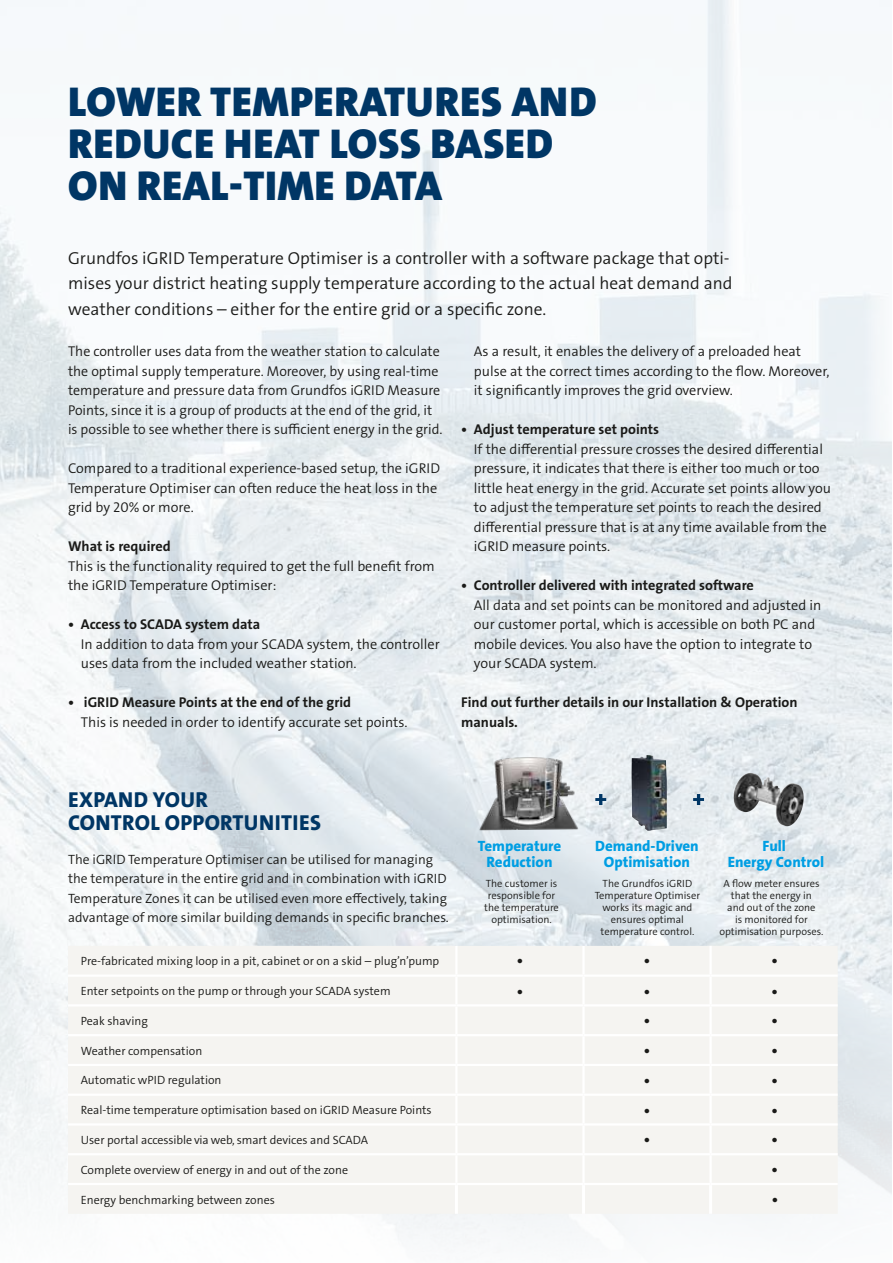
<style>
.page{position:relative;width:893px;height:1263px;background:#fff}
.page>*{position:absolute;margin:0;border:0;box-sizing:border-box;transform-origin:0 0}
.t1{font:42px/42px "Grundfos The Sans V2 OT 9 BL";letter-spacing:.015em;color:#003665}
.t2{font:21.75px/22.5px "Grundfos The Sans V2 OT 8 XB";letter-spacing:.015em;color:#003665}
.t3{font:17.4px/25.5px "Grundfos The Sans V2 OT 4 SL";color:#1a1a18}
.t4{font:15px/16.5px "Grundfos The Sans V2 OT 8 XB";color:#009ee3;text-align:center}
.t5{font:14.25px/19.5px "Grundfos The Sans V2 OT 4 SL";color:#1a1a18}
.t6{font:14.25px/19.5px "Grundfos The Sans V2 OT 7 B";color:#1a1a18}
.t7{font:13.5px/19.5px "Grundfos The Sans V2 OT 4 SL";color:#1a1a18}
.t8{font:13.5px "Grundfos The Sans V2 OT 8 XB";color:#1a1a18}
.t9{font:12px "Grundfos The Sans V2 OT 4 SL";color:#1a1a18}
.t10{font:10.5px/12px "Grundfos The Sans V2 OT 4 SL";color:#1a1a18;text-align:center}
</style>
<div class="page">
<img style="left:0;top:0;width:891px;height:907px">
<svg style="left:0;top:907px;width:892px;height:332px;fill:#f2f5f6"></svg>
<div style="left:68px;top:946px;width:770px;height:268px;background:#f5f4f1"></div>
<hr style="left:455px;top:946px;width:3px;height:28px;background:#fff">
<hr style="left:582px;top:946px;width:3px;height:28px;background:#fff">
<hr style="left:709px;top:946px;width:3px;height:28px;background:#fff">
<hr style="left:68px;top:974px;width:388px;height:3px;background:#fff">
<hr style="left:456px;top:974px;width:127px;height:3px;background:#fff">
<hr style="left:455px;top:977px;width:3px;height:27px;background:#fff">
<hr style="left:583px;top:974px;width:128px;height:3px;background:#fff">
<hr style="left:582px;top:977px;width:3px;height:27px;background:#fff">
<hr style="left:711px;top:974px;width:127px;height:3px;background:#fff">
<hr style="left:709px;top:977px;width:3px;height:27px;background:#fff">
<hr style="left:68px;top:1004px;width:388px;height:2px;background:#fff">
<hr style="left:456px;top:1004px;width:127px;height:2px;background:#fff">
<hr style="left:455px;top:1006px;width:3px;height:28px;background:#fff">
<hr style="left:583px;top:1004px;width:128px;height:2px;background:#fff">
<hr style="left:582px;top:1006px;width:3px;height:28px;background:#fff">
<hr style="left:711px;top:1004px;width:127px;height:2px;background:#fff">
<hr style="left:709px;top:1006px;width:3px;height:28px;background:#fff">
<hr style="left:68px;top:1034px;width:388px;height:2px;background:#fff">
<hr style="left:456px;top:1034px;width:127px;height:2px;background:#fff">
<hr style="left:455px;top:1036px;width:3px;height:28px;background:#fff">
<hr style="left:583px;top:1034px;width:128px;height:2px;background:#fff">
<hr style="left:582px;top:1036px;width:3px;height:28px;background:#fff">
<hr style="left:711px;top:1034px;width:127px;height:2px;background:#fff">
<hr style="left:709px;top:1036px;width:3px;height:28px;background:#fff">
<hr style="left:68px;top:1064px;width:388px;height:2px;background:#fff">
<hr style="left:456px;top:1064px;width:127px;height:2px;background:#fff">
<hr style="left:455px;top:1066px;width:3px;height:27px;background:#fff">
<hr style="left:583px;top:1064px;width:128px;height:2px;background:#fff">
<hr style="left:582px;top:1066px;width:3px;height:27px;background:#fff">
<hr style="left:711px;top:1064px;width:127px;height:2px;background:#fff">
<hr style="left:709px;top:1066px;width:3px;height:27px;background:#fff">
<hr style="left:68px;top:1093px;width:388px;height:3px;background:#fff">
<hr style="left:456px;top:1093px;width:127px;height:3px;background:#fff">
<hr style="left:455px;top:1096px;width:3px;height:27px;background:#fff">
<hr style="left:583px;top:1093px;width:128px;height:3px;background:#fff">
<hr style="left:582px;top:1096px;width:3px;height:27px;background:#fff">
<hr style="left:711px;top:1093px;width:127px;height:3px;background:#fff">
<hr style="left:709px;top:1096px;width:3px;height:27px;background:#fff">
<hr style="left:68px;top:1123px;width:388px;height:2px;background:#fff">
<hr style="left:456px;top:1123px;width:127px;height:2px;background:#fff">
<hr style="left:455px;top:1125px;width:3px;height:28px;background:#fff">
<hr style="left:583px;top:1123px;width:128px;height:2px;background:#fff">
<hr style="left:582px;top:1125px;width:3px;height:28px;background:#fff">
<hr style="left:711px;top:1123px;width:127px;height:2px;background:#fff">
<hr style="left:709px;top:1125px;width:3px;height:28px;background:#fff">
<hr style="left:68px;top:1153px;width:388px;height:2px;background:#fff">
<hr style="left:456px;top:1153px;width:127px;height:2px;background:#fff">
<hr style="left:455px;top:1155px;width:3px;height:28px;background:#fff">
<hr style="left:583px;top:1153px;width:128px;height:2px;background:#fff">
<hr style="left:582px;top:1155px;width:3px;height:28px;background:#fff">
<hr style="left:711px;top:1153px;width:127px;height:2px;background:#fff">
<hr style="left:709px;top:1155px;width:3px;height:28px;background:#fff">
<hr style="left:68px;top:1183px;width:388px;height:2px;background:#fff">
<hr style="left:456px;top:1183px;width:127px;height:2px;background:#fff">
<hr style="left:583px;top:1183px;width:128px;height:2px;background:#fff">
<hr style="left:711px;top:1183px;width:127px;height:2px;background:#fff">
<hr style="left:455px;top:1185px;width:3px;height:29px;background:#fff">
<hr style="left:582px;top:1185px;width:3px;height:29px;background:#fff">
<hr style="left:709px;top:1185px;width:3px;height:29px;background:#fff">
<img style="left:631px;top:755px;width:36px;height:76px">
<img style="left:478px;top:755px;width:104px;height:75px">
<img style="left:733px;top:773px;width:61px;height:53px">
<svg style="left:595px;top:794px;width:11px;height:11px"></svg>
<svg style="left:693px;top:794px;width:11px;height:11px"></svg>
<h1 class="t1" style="left:68px;top:81px;width:530px">LOWER TEMPERATURES AND<br>REDUCE HEAT LOSS BASED<br>ON REAL-TIME DATA</h1>
<p class="t3" style="left:68px;top:245px;width:666px">Grundfos iGRID Temperature Optimiser is a controller with a software package that opti&shy;mises your district heating supply temperature according to the actual heat demand and weather conditions – either for the entire grid or a specific zone.</p>
<p class="t5" style="left:68px;top:342px;width:376px">The controller uses data from the weather station to calculate the optimal supply temperature. Moreover, by using real-time temperature and pressure data from Grundfos iGRID Measure Points, since it is a group of products at the end of the grid, it is possible to see whether there is sufficient energy in the grid.</p>
<p class="t5" style="left:68px;top:459px;width:374px">Compared to a traditional experience-based setup, the iGRID<br>Temperature Optimiser can often reduce the heat loss in the grid by 20% or more.</p>
<p class="t6" style="left:68px;top:537px;width:104px">What is required</p>
<p class="t5" style="left:68px;top:556px;width:368px">This is the functionality required to get the full benefit from the iGRID Temperature Optimiser:</p>
<p class="t6" style="left:68px;top:615px;width:194px">• Access to SCADA system data</p>
<p class="t5" style="left:81px;top:634px;width:360px">In addition to data from your SCADA system, the controller uses data from the included weather station.</p>
<p class="t6" style="left:68px;top:693px;width:285px">• iGRID Measure Points at the end of the grid</p>
<p class="t5" style="left:81px;top:712px;width:328px">This is needed in order to identify accurate set points.</p>
<p class="t5" style="left:474px;top:342px;width:357px">As a result, it enables the delivery of a preloaded heat pulse at the correct times according to the flow. Moreover, it significantly improves the grid overview.</p>
<p class="t6" style="left:461px;top:420px;width:199px">• Adjust temperature set points</p>
<p class="t5" style="left:474px;top:439px;width:359px">If the differential pressure crosses the desired differential pressure, it indicates that there is either too much or too little heat energy in the grid. Accurate set points allow you to adjust the temperature set points to reach the desired differential pressure that is at any time available from the iGRID measure points.</p>
<p class="t6" style="left:461px;top:576px;width:294px">• Controller delivered with integrated software</p>
<p class="t5" style="left:474px;top:595px;width:349px">All data and set points can be monitored and adjusted in our customer portal, which is accessible on both PC and mobile devices. You also have the option to integrate to your SCADA system.</p>
<p class="t6" style="left:461px;top:693px;width:338px">Find out further details in our Installation &amp; Operation manuals.</p>
<h2 class="t2" style="left:68px;top:789px;width:254px">EXPAND YOUR<br>CONTROL OPPORTUNITIES</h2>
<p class="t7" style="left:68px;top:849px;width:382px">The iGRID Temperature Optimiser can be utilised for managing the temperature in the entire grid and in combination with iGRID Temperature Zones it can be utilised even more effectively, taking advantage of more similar building demands in specific branches.</p>
<p class="t4" style="left:478px;top:837px;width:85px">Temperature<br>Reduction</p>
<p class="t4" style="left:595px;top:837px;width:105px">Demand-Driven<br>Optimisation</p>
<p class="t4" style="left:728px;top:837px;width:98px">Full<br>Energy Control</p>
<p class="t10" style="left:484px;top:877px;width:76px">The customer is responsible for the temperature optimisation.</p>
<p class="t10" style="left:595px;top:877px;width:107px">The Grundfos iGRID<br>Temperature Optimiser works its magic and ensures optimal temperature control.</p>
<p class="t10" style="left:719px;top:877px;width:106px">A flow meter ensures that the energy in<br>and out of the zone<br>is monitored for optimisation purposes.</p>
<p class="t9" style="left:81px;top:953px;width:360px">Pre-fabricated mixing loop in a pit, cabinet or on a skid – plug’n’pump</p>
<p class="t8" style="left:517px;top:952px;width:7px">•</p>
<p class="t8" style="left:644px;top:952px;width:7px">•</p>
<p class="t8" style="left:772px;top:952px;width:7px">•</p>
<p class="t9" style="left:81px;top:983px;width:311px">Enter setpoints on the pump or through your SCADA system</p>
<p class="t8" style="left:517px;top:982px;width:7px">•</p>
<p class="t8" style="left:644px;top:982px;width:7px">•</p>
<p class="t8" style="left:772px;top:982px;width:7px">•</p>
<p class="t9" style="left:81px;top:1013px;width:69px">Peak shaving</p>
<p class="t8" style="left:644px;top:1012px;width:7px">•</p>
<p class="t8" style="left:772px;top:1012px;width:7px">•</p>
<p class="t9" style="left:81px;top:1043px;width:123px">Weather compensation</p>
<p class="t8" style="left:644px;top:1042px;width:7px">•</p>
<p class="t8" style="left:772px;top:1042px;width:7px">•</p>
<p class="t9" style="left:81px;top:1072px;width:142px">Automatic wPID regulation</p>
<p class="t8" style="left:644px;top:1071px;width:7px">•</p>
<p class="t8" style="left:772px;top:1071px;width:7px">•</p>
<p class="t9" style="left:81px;top:1102px;width:352px">Real-time temperature optimisation based on iGRID Measure Points</p>
<p class="t8" style="left:644px;top:1101px;width:7px">•</p>
<p class="t8" style="left:772px;top:1101px;width:7px">•</p>
<p class="t9" style="left:81px;top:1132px;width:289px">User portal accessible via web, smart devices and SCADA</p>
<p class="t8" style="left:644px;top:1131px;width:7px">•</p>
<p class="t8" style="left:772px;top:1131px;width:7px">•</p>
<p class="t9" style="left:81px;top:1162px;width:269px">Complete overview of energy in and out of the zone</p>
<p class="t8" style="left:772px;top:1161px;width:7px">•</p>
<p class="t9" style="left:81px;top:1192px;width:196px">Energy benchmarking between zones</p>
<p class="t8" style="left:772px;top:1191px;width:7px">•</p>
</div>
